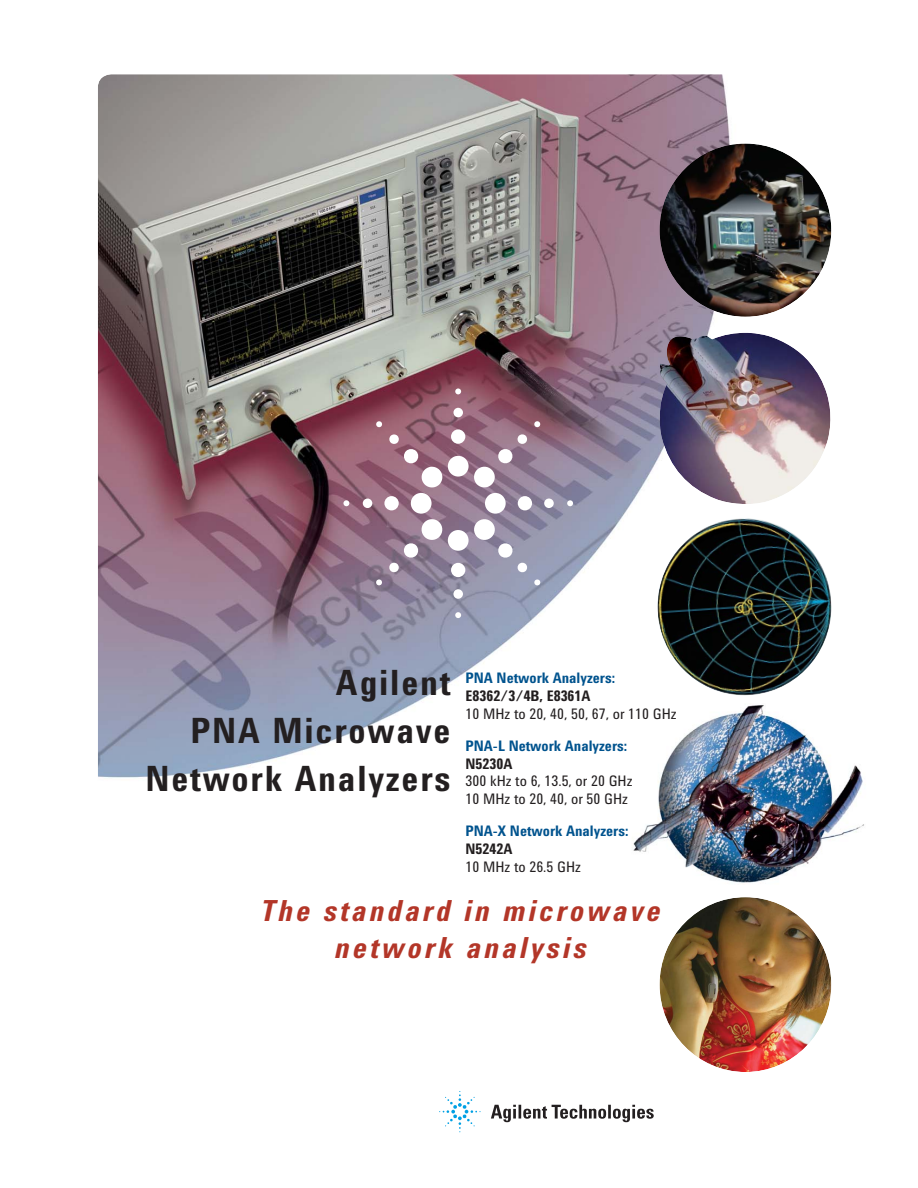
<style>
.page{position:relative;width:918px;height:1188px;background:#fff}
.page>*{position:absolute;margin:0;border:0;box-sizing:border-box;transform-origin:0 0}
.t1{font:700 35.85px/47.8px "Agilent Condensed CFF";letter-spacing:.05em;color:#231f20;text-align:right}
.t2{font:italic 700 29.85px/37.3px "Agilent Condensed CFF";letter-spacing:.1em;color:#b33628;text-align:center}
.t3{font:15px/18px "Agilent Condensed CFF";color:#221e1f}
.t4{font:700 15px "Agilent Condensed CFF";color:#00538e}
.t5{font:700 15px "Agilent Condensed CFF";color:#221e1f}
</style>
<div class="page">
<img style="left:98px;top:74px;width:637px;height:704px">
<div style="left:448px;top:456px;width:21px;height:21px;background:#fff;border-radius:50%"></div>
<div style="left:451px;top:429px;width:14px;height:15px;background:#fff;border-radius:50%"></div>
<div style="left:453px;top:408px;width:10px;height:9px;background:#fff;border-radius:50%"></div>
<svg style="left:455px;top:388px;width:6px;height:6px"></svg>
<div style="left:485px;top:493px;width:21px;height:21px;background:#fff;border-radius:50%"></div>
<div style="left:518px;top:496px;width:14px;height:14px;background:#fff;border-radius:50%"></div>
<div style="left:544px;top:499px;width:10px;height:9px;background:#fff;border-radius:50%"></div>
<svg style="left:567px;top:500px;width:6px;height:6px"></svg>
<div style="left:448px;top:530px;width:21px;height:21px;background:#fff;border-radius:50%"></div>
<div style="left:451px;top:563px;width:14px;height:14px;background:#fff;border-radius:50%"></div>
<div style="left:453px;top:589px;width:10px;height:10px;background:#fff;border-radius:50%"></div>
<svg style="left:455px;top:612px;width:6px;height:6px"></svg>
<div style="left:411px;top:493px;width:21px;height:21px;background:#fff;border-radius:50%"></div>
<div style="left:384px;top:496px;width:15px;height:14px;background:#fff;border-radius:50%"></div>
<div style="left:363px;top:499px;width:9px;height:9px;background:#fff;border-radius:50%"></div>
<svg style="left:343px;top:500px;width:6px;height:6px"></svg>
<svg style="left:473px;top:434px;width:55px;height:54px"></svg>
<svg style="left:534px;top:421px;width:7px;height:6px"></svg>
<svg style="left:473px;top:518px;width:55px;height:55px"></svg>
<svg style="left:534px;top:579px;width:7px;height:7px"></svg>
<svg style="left:389px;top:518px;width:54px;height:55px"></svg>
<svg style="left:376px;top:579px;width:6px;height:7px"></svg>
<svg style="left:389px;top:434px;width:54px;height:54px"></svg>
<svg style="left:376px;top:421px;width:6px;height:7px"></svg>
<svg style="left:491px;top:1105px;width:115px;height:17px"></svg>
<hr style="left:608px;top:1105px;width:3px;height:14px;background:#231f20">
<svg style="left:613px;top:1105px;width:41px;height:17px"></svg>
<svg style="left:439px;top:1091px;width:42px;height:41px"></svg>
<img style="left:660px;top:143px;width:171px;height:174px;border-radius:50%">
<img style="left:623px;top:703px;width:241px;height:180px">
<img style="left:657px;top:518px;width:175px;height:177px;border-radius:50%">
<img style="left:660px;top:897px;width:171px;height:175px;border-radius:50%">
<img style="left:659px;top:333px;width:172px;height:173px">
<h1 class="t1" style="left:146px;top:663px;width:306px">Agilent<br>PNA Microwave<br>Network Analyzers</h1>
<p class="t4" style="left:466px;top:673px;width:151px">PNA Network Analyzers:</p>
<p class="t5" style="left:466px;top:691px;width:126px">E8362/3/4B, E8361A</p>
<p class="t3" style="left:466px;top:707px;width:213px">10 MHz to 20, 40, 50, 67, or 110 GHz</p>
<p class="t4" style="left:466px;top:740px;width:163px">PNA-L Network Analyzers:</p>
<p class="t5" style="left:466px;top:758px;width:48px">N5230A</p>
<p class="t3" style="left:466px;top:774px;width:168px">300 kHz to 6, 13.5, or 20 GHz<br>10 MHz to 20, 40, or 50 GHz</p>
<p class="t4" style="left:466px;top:825px;width:164px">PNA-X Network Analyzers:</p>
<p class="t5" style="left:466px;top:843px;width:48px">N5242A</p>
<p class="t3" style="left:466px;top:859px;width:117px">10 MHz to 26.5 GHz</p>
<h2 class="t2" style="left:260px;top:895px;width:401px">The standard in microwave network analysis</h2>
</div>
